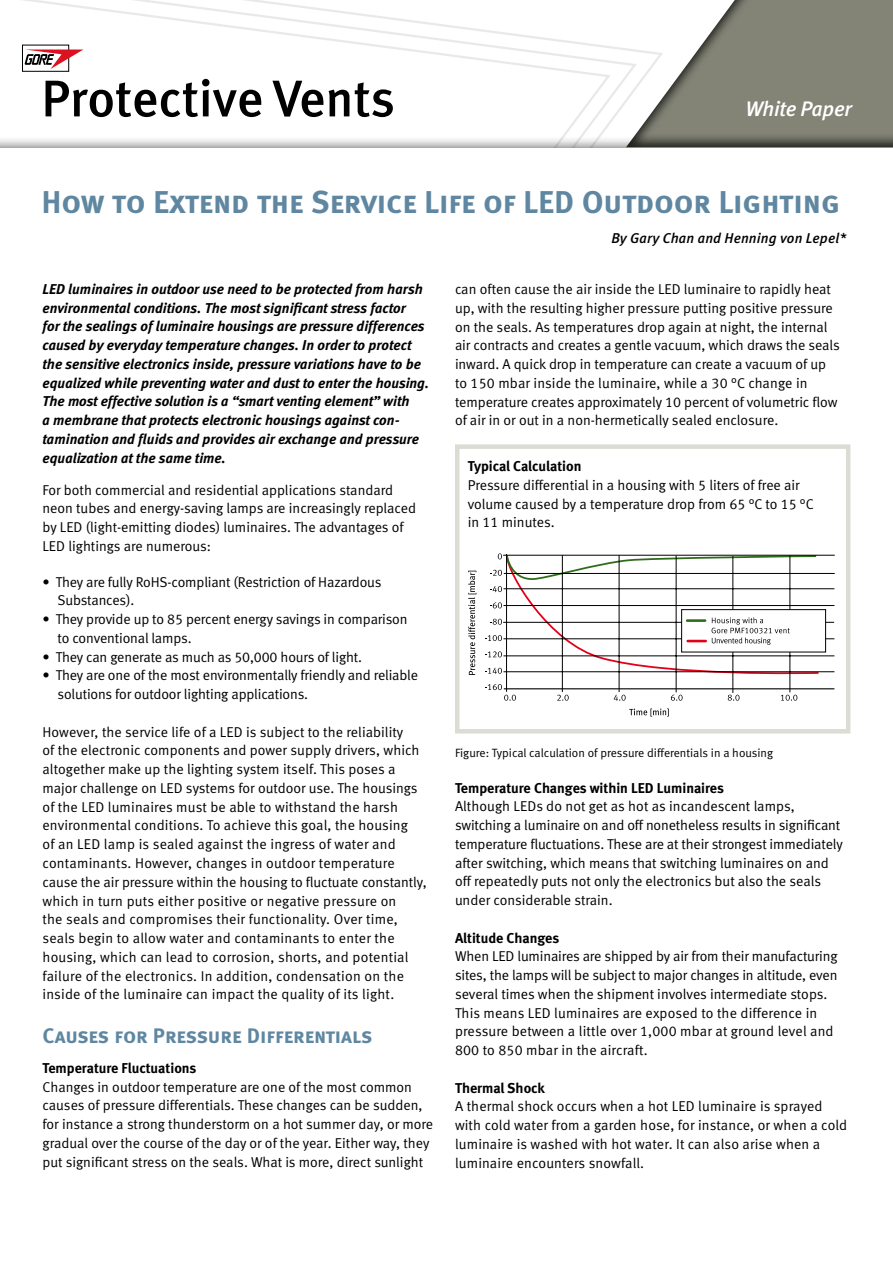
<style>
.page{position:relative;width:893px;height:1263px;background:#fff}
.page>*{position:absolute;margin:0;border:0;box-sizing:border-box;transform-origin:0 0}
.t1{font:51.6px "Meta Medium LF";color:#000}
.t2{font:31.5px "Meta Bold LF Caps";letter-spacing:-.005em;color:#5f87a1}
.t3{font:21px "Meta Bold LF Caps";color:#5f87a1}
.t4{font:italic 21px "Meta Medium LF";letter-spacing:-.01em;color:#fff}
.t5{font:14.25px/18.8px "Meta Normal LF";color:#000}
.t6{font:italic 14.25px/18.8px "Meta Bold LF";letter-spacing:.005em;color:#000}
.t7{font:14.25px "Meta Bold LF";color:#000}
.t8{font:italic 14.25px "Meta Medium LF";letter-spacing:.01em;color:#000}
.t9{font:12px "Meta Normal LF";color:#000}
</style>
<div class="page">
<div style="left:0;top:0;width:893px;height:149px;background:#000;opacity:.7"></div>
<div style="left:624px;top:0;width:269px;height:149px;background:#000;opacity:.75"></div>
<svg style="left:468px;top:571px;width:8px;height:104px"></svg>
<svg style="left:629px;top:708px;width:40px;height:9px"></svg>
<hr style="left:504px;top:688px;width:330px;height:1px;background:#000">
<hr style="left:503px;top:555px;width:331px;height:1px;background:#000">
<hr style="left:503px;top:588px;width:331px;height:1px;background:#000">
<hr style="left:504px;top:573px;width:331px;height:1px;background:#000">
<hr style="left:503px;top:605px;width:331px;height:1px;background:#000">
<hr style="left:503px;top:622px;width:331px;height:1px;background:#000">
<hr style="left:503px;top:638px;width:331px;height:1px;background:#000">
<hr style="left:503px;top:656px;width:331px;height:1px;background:#000">
<hr style="left:503px;top:671px;width:331px;height:1px;background:#000">
<div style="left:681px;top:609px;width:145px;height:43px;background:#fff;border:1px solid #000"></div>
<svg style="left:485px;top:553px;width:335px;height:148px"></svg>
<svg style="left:24px;top:47px;width:43px;height:23px"></svg>
<div style="left:22px;top:45px;width:47px;height:27px;border:1px solid #000"></div>
<svg style="left:24px;top:50px;width:59px;height:19px"></svg>
<div style="left:455px;top:444px;width:395px;height:289px;border:4px solid #dcdcd5"></div>
<h1 class="t1" style="left:41px;top:69px;width:355px">Protective Vents</h1>
<h3 class="t4" style="left:746px;top:96px;width:108px">White Paper</h3>
<h2 class="t2" style="left:41px;top:184px;width:800px">How to Extend the Service Life of LED Outdoor Lighting</h2>
<p class="t8" style="left:611px;top:229px;width:236px">By Gary Chan and Henning von Lepel*</p>
<p class="t5" style="left:455px;top:280px;width:386px">can often cause the air inside the LED luminaire to rapidly heat up, with the resulting higher pressure putting positive pressure on the seals. As temperatures drop again at night, the internal air contracts and creates a gentle vacuum, which draws the seals inward. A quick drop in temperature can create a vacuum of up to 150 mbar inside the luminaire, while a 30 °C change in temperature creates approximately 10 percent of volumetric flow of air in or out in a non-hermetically sealed enclosure.</p>
<p class="t6" style="left:43px;top:279px;width:388px">LED luminaires in outdoor use need to be protected from harsh environmental conditions. The most significant stress factor<br>for the sealings of luminaire housings are pressure differences caused by everyday temperature changes. In order to protect the sensitive electronics inside, pressure variations have to be equalized while preventing water and dust to enter the housing.<br>The most effective solution is a “smart venting element” with<br>a membrane that protects electronic housings against con&shy;tamination and fluids and provides air exchange and pressure equalization at the same time.</p>
<p class="t5" style="left:43px;top:480px;width:375px">For both commercial and residential applications standard neon tubes and energy-saving lamps are increasingly replaced by LED (light-emitting diodes) luminaires. The advantages of LED lightings are numerous:</p>
<p class="t5" style="left:58px;top:572px;width:326px;text-indent:-15px">• They are fully RoHS-compliant (Restriction of Hazardous<br>Substances).</p>
<p class="t5" style="left:58px;top:610px;width:352px;text-indent:-15px">• They provide up to 85 percent energy savings in comparison to conventional lamps.</p>
<p class="t5" style="left:43px;top:647px;width:321px">• They can generate as much as 50,000 hours of light.</p>
<p class="t5" style="left:58px;top:666px;width:362px;text-indent:-15px">• They are one of the most environmentally friendly and reliable solutions for outdoor lighting applications.</p>
<p class="t5" style="left:43px;top:722px;width:386px">However, the service life of a LED is subject to the reliability<br>of the electronic components and power supply drivers, which altogether make up the lighting system itself. This poses a major challenge on LED systems for outdoor use. The housings of the LED luminaires must be able to withstand the harsh environmental conditions. To achieve this goal, the housing<br>of an LED lamp is sealed against the ingress of water and contaminants. However, changes in outdoor temperature cause the air pressure within the housing to fluctuate constantly, which in turn puts either positive or negative pressure on<br>the seals and compromises their functionality. Over time, seals begin to allow water and contaminants to enter the housing, which can lead to corrosion, shorts, and potential failure of the electronics. In addition, condensation on the inside of the luminaire can impact the quality of its light.</p>
<h3 class="t3" style="left:43px;top:1023px;width:331px">Causes for Pressure Differentials</h3>
<p class="t7" style="left:43px;top:1059px;width:155px">Temperature Fluctuations</p>
<p class="t5" style="left:43px;top:1077px;width:392px">Changes in outdoor temperature are one of the most common causes of pressure differentials. These changes can be sudden, for instance a strong thunderstorm on a hot summer day, or more gradual over the course of the day or of the year. Either way, they put significant stress on the seals. What is more, direct sunlight</p>
<p class="t7" style="left:468px;top:458px;width:115px">Typical Calculation</p>
<p class="t5" style="left:468px;top:475px;width:347px">Pressure differential in a housing with 5 liters of free air volume caused by a temperature drop from 65 °C to 15 °C in 11 minutes.</p>
<p class="t9" style="left:455px;top:746px;width:320px">Figure: Typical calculation of pressure differentials in a housing</p>
<p class="t7" style="left:455px;top:779px;width:270px">Temperature Changes within LED Luminaires</p>
<p class="t5" style="left:455px;top:797px;width:389px">Although LEDs do not get as hot as incandescent lamps, switching a luminaire on and off nonetheless results in significant temperature fluctuations. These are at their strongest immediately after switching, which means that switching luminaires on and off repeatedly puts not only the electronics but also the seals under considerable strain.</p>
<p class="t7" style="left:455px;top:929px;width:106px">Altitude Changes</p>
<p class="t5" style="left:455px;top:947px;width:384px">When LED luminaires are shipped by air from their manufacturing sites, the lamps will be subject to major changes in altitude, even several times when the shipment involves intermediate stops.<br>This means LED luminaires are exposed to the difference in pressure between a little over 1,000 mbar at ground level and 800 to 850 mbar in the aircraft.</p>
<p class="t7" style="left:455px;top:1079px;width:91px">Thermal Shock</p>
<p class="t5" style="left:455px;top:1097px;width:394px">A thermal shock occurs when a hot LED luminaire is sprayed with cold water from a garden hose, for instance, or when a cold luminaire is washed with hot water. It can also arise when a luminaire encounters snowfall.</p>
</div>
